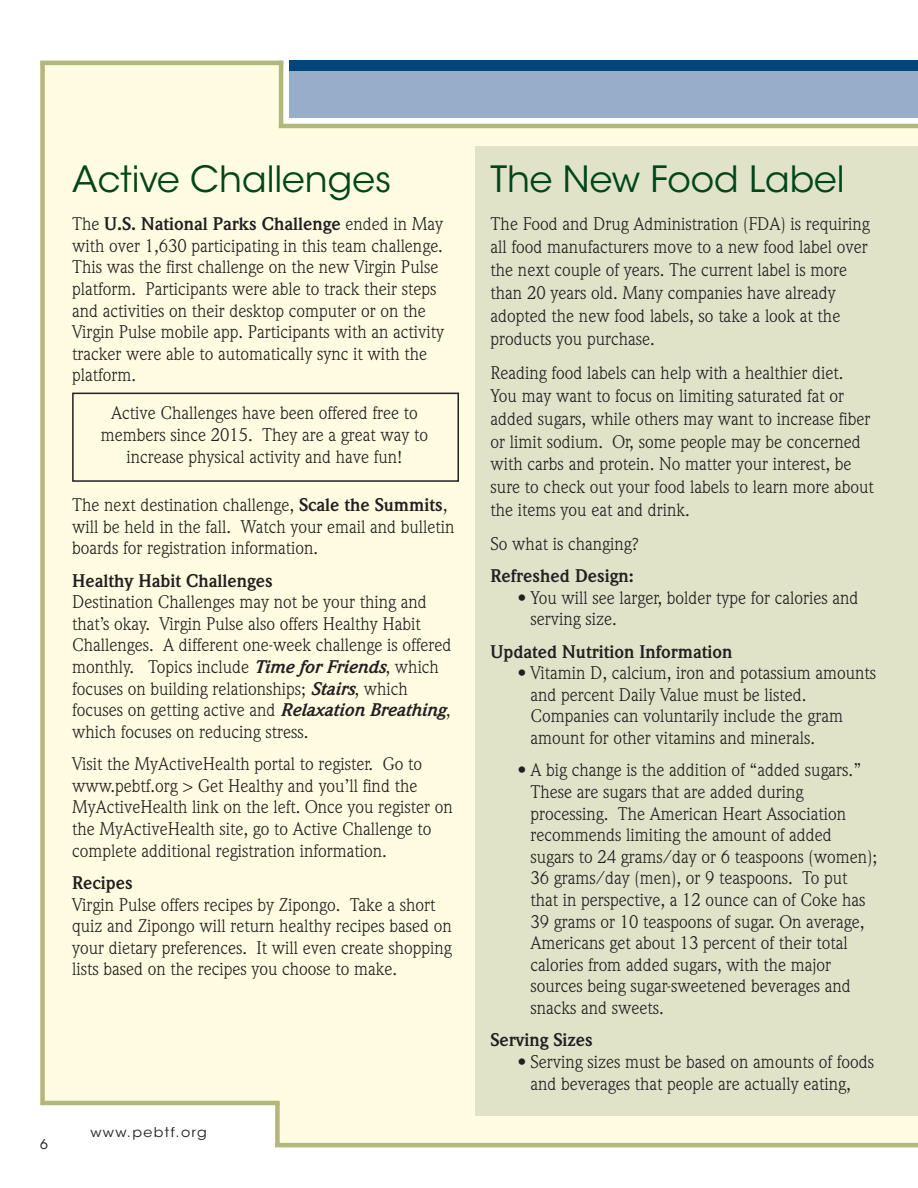
<style>
.page{position:relative;width:918px;height:1188px;background:#fff}
.page>*{position:absolute;margin:0;border:0;box-sizing:border-box;transform-origin:0 0}
.t1{font:36px "ITC Avant Garde Std";color:#00461a}
.t2{font:18px/21.6px "Weidemann";color:#231f20}
.t3{font:700 18px "Weidemann";color:#231f20}
.t4{font:13.5px "ITC Avant Garde Std";color:#231f20}
.t5{font:13.35px "ITC Avant Garde Std";letter-spacing:.1em;color:#231f20;scale:1.06 1}
.s1{font-weight:700}
.s2{font-weight:700;font-style:italic}
</style>
<div class="page">
<div style="left:43px;top:62px;width:875px;height:1081px;background:#fffce1"></div>
<div style="left:275px;top:1102px;width:5px;height:45px;background:#b3b77c"></div>
<div style="left:289px;top:61px;width:629px;height:16px;background:#004577"></div>
<div style="left:289px;top:72px;width:629px;height:46px;background:#97aecb"></div>
<hr style="left:40px;top:61px;width:243px;height:4px;background:#b3b77c">
<hr style="left:279px;top:61px;width:4px;height:66px;background:#b3b77c">
<hr style="left:279px;top:124px;width:639px;height:4px;background:#b3b77c">
<hr style="left:41px;top:1101px;width:239px;height:4px;background:#b3b77c">
<hr style="left:275px;top:1143px;width:643px;height:4px;background:#b3b77c">
<div style="left:40px;top:61px;width:5px;height:1044px;background:#b3b77c"></div>
<div style="left:475px;top:146px;width:443px;height:970px;background:#e1e3c9"></div>
<div style="left:72px;top:393px;width:387px;height:89px;border:2px solid #231f20"></div>
<h1 class="t1" style="left:72px;top:165px;width:321px">Active Challenges</h1>
<p class="t2" style="left:72px;top:215px;width:374px">The <span class="s1">U.S. National Parks Challenge</span> ended in May with over 1,630 participating in this team challenge.<br>This was the first challenge on the new Virgin Pulse platform. Participants were able to track their steps and activities on their desktop computer or on the Virgin Pulse mobile app. Participants with an activity tracker were able to automatically sync it with the platform.</p>
<p class="t2" style="left:101px;top:404px;width:329px;text-align:center">Active Challenges have been offered free to members since 2015. They are a great way to increase physical activity and have fun!</p>
<p class="t2" style="left:72px;top:496px;width:384px">The next destination challenge, <span class="s1">Scale the Summits</span>, will be held in the fall. Watch your email and bulletin boards for registration information.</p>
<p class="t3" style="left:72px;top:574px;width:202px">Healthy Habit Challenges</p>
<p class="t2" style="left:72px;top:593px;width:381px">Destination Challenges may not be your thing and that’s okay. Virgin Pulse also offers Healthy Habit Challenges. A different one-week challenge is offered monthly. Topics include <span class="s2">Time for Friends</span>, which focuses on building relationships; <span class="s2">Stairs</span>, which focuses on getting active and <span class="s2">Relaxation Breathing</span>, which focuses on reducing stress.</p>
<p class="t2" style="left:72px;top:755px;width:382px">Visit the MyActiveHealth portal to register. Go to www.pebtf.org &gt; Get Healthy and you’ll find the MyActiveHealth link on the left. Once you register on the MyActiveHealth site, go to Active Challenge to complete additional registration information.</p>
<p class="t3" style="left:72px;top:876px;width:62px">Recipes</p>
<p class="t2" style="left:72px;top:895px;width:381px">Virgin Pulse offers recipes by Zipongo. Take a short quiz and Zipongo will return healthy recipes based on your dietary preferences. It will even create shopping lists based on the recipes you choose to make.</p>
<p class="t4" style="left:40px;top:1140px;width:9px">6</p>
<p class="t5" style="left:90px;top:1127px;width:111px">www.pebtf.org</p>
<h1 class="t1" style="left:491px;top:165px;width:356px">The New Food Label</h1>
<p class="t2" style="left:491px;top:214px;width:381px;line-height:23px">The Food and Drug Administration (FDA) is requiring all food manufacturers move to a new food label over the next couple of years. The current label is more than 20 years old. Many companies have already adopted the new food labels, so take a look at the products you purchase.</p>
<p class="t2" style="left:491px;top:363px;width:385px;line-height:23px">Reading food labels can help with a healthier diet.<br>You may want to focus on limiting saturated fat or added sugars, while others may want to increase fiber or limit sodium. Or, some people may be concerned with carbs and protein. No matter your interest, be sure to check out your food labels to learn more about the items you eat and drink.</p>
<p class="t2" style="left:491px;top:534px;width:150px">So what is changing?</p>
<p class="t3" style="left:491px;top:569px;width:145px">Refreshed Design:</p>
<p class="t2" style="left:530px;top:588px;width:330px;text-indent:-13px"><span class="s1">•</span> You will see larger, bolder type for calories and serving size.</p>
<p class="t3" style="left:491px;top:645px;width:243px">Updated Nutrition Information</p>
<p class="t2" style="left:530px;top:664px;width:347px;text-indent:-13px"><span class="s1">•</span> Vitamin D, calcium, iron and potassium amounts and percent Daily Value must be listed.<br>Companies can voluntarily include the gram amount for other vitamins and minerals.</p>
<p class="t2" style="left:530px;top:761px;width:348px;text-indent:-13px"><span class="s1">•</span> A big change is the addition of “added sugars.” These are sugars that are added during processing. The American Heart Association recommends limiting the amount of added sugars to 24 grams/day or 6 teaspoons (women); 36 grams/day (men), or 9 teaspoons. To put that in perspective, a 12 ounce can of Coke has 39 grams or 10 teaspoons of sugar. On average, Americans get about 13 percent of their total calories from added sugars, with the major sources being sugar-sweetened beverages and snacks and sweets.</p>
<p class="t3" style="left:491px;top:1034px;width:104px">Serving Sizes</p>
<p class="t2" style="left:518px;top:1053px;width:358px;text-align:center"><span class="s1">•</span> Serving sizes must be based on amounts of foods and beverages that people are actually eating,</p>
</div>
